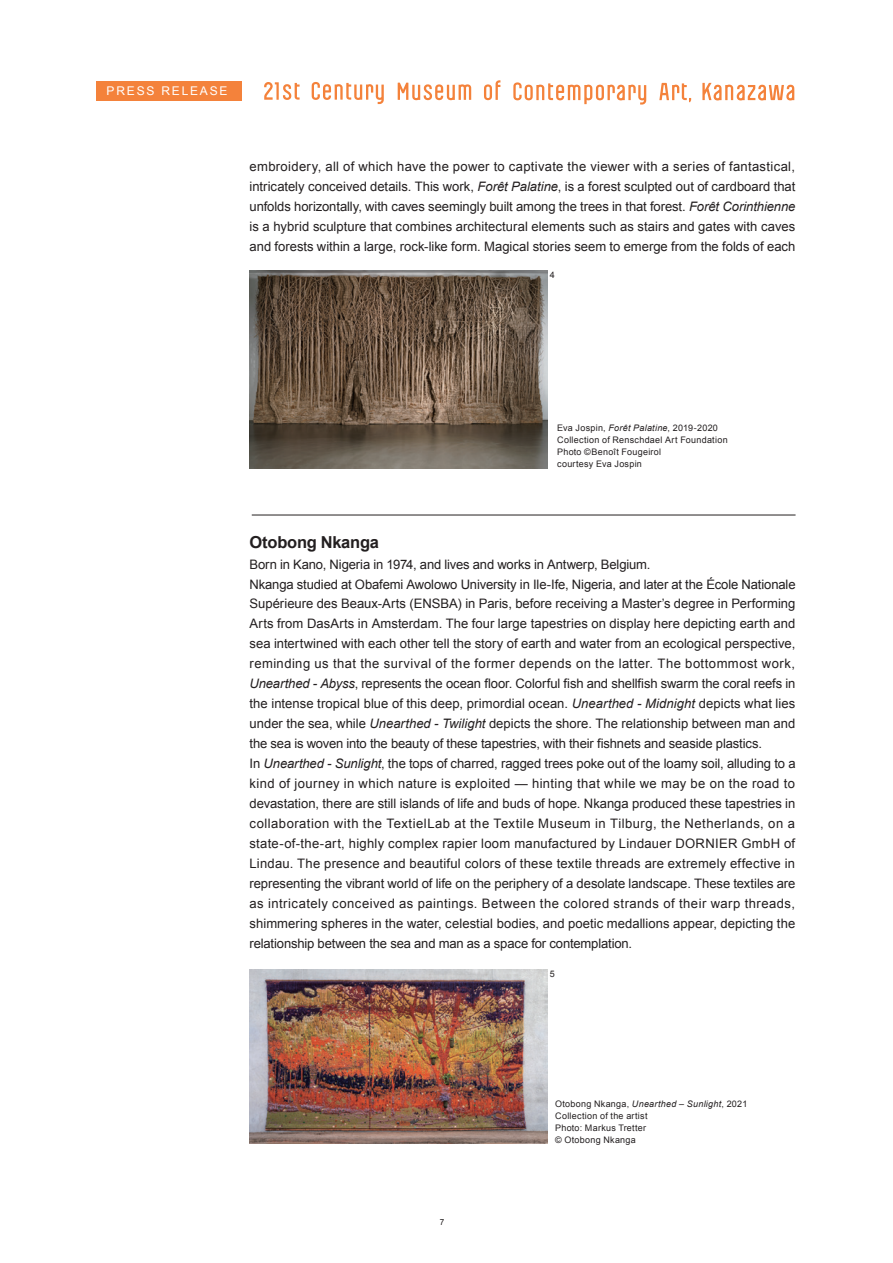
<style>
.page{position:relative;width:893px;height:1263px;background:#fff}
.page>*{position:absolute;margin:0;border:0;box-sizing:border-box;transform-origin:0 0}
.t1{font:700 16.5px "Arial";letter-spacing:-.015em;color:#231f20}
.t2{font:13.05px/20px "Arial";color:#231f20;text-align:justify}
.t3{font:12px "Arial";letter-spacing:.15em;color:#fff}
.t4{font:9px/12px "Arial";letter-spacing:.03em;color:#231f20}
.t5{font:8.25px "Arial";color:#231f20}
.s1{font-style:italic}
</style>
<div class="page">
<svg style="left:312px;top:82px;width:72px;height:22px"></svg>
<svg style="left:264px;top:82px;width:36px;height:18px"></svg>
<svg style="left:484px;top:80px;width:16px;height:20px"></svg>
<svg style="left:398px;top:83px;width:73px;height:17px"></svg>
<svg style="left:659px;top:83px;width:32px;height:19px"></svg>
<svg style="left:513px;top:82px;width:133px;height:23px"></svg>
<svg style="left:702px;top:83px;width:92px;height:17px"></svg>
<div style="left:96px;top:81px;width:146px;height:19px;background:#f4823b"></div>
<img style="left:250px;top:270px;width:297px;height:199px">
<img style="left:250px;top:970px;width:297px;height:173px">
<hr style="left:252px;top:515px;width:544px;height:1px;background:#231f20">
<p class="t3" style="left:107px;top:84px;width:122px">PRESS RELEASE</p>
<p class="t2" style="left:250px;top:157px;width:547px">embroidery, all of which have the power to captivate the viewer with a series of fantastical, intricately conceived details. This work, <span class="s1">Forêt Palatine</span>, is a forest sculpted out of cardboard that unfolds horizontally, with caves seemingly built among the trees in that forest. <span class="s1">Forêt Corinthienne </span>is a hybrid sculpture that combines architectural elements such as stairs and gates with caves and forests within a large, rock-like form. Magical stories seem to emerge from the folds of each</p>
<p class="t4" style="left:550px;top:269px;width:7px">4</p>
<p class="t4" style="left:557px;top:422px;width:172px">Eva Jospin, <span class="s1">Forêt Palatine</span>, 2019-2020<br>Collection of Renschdael Art Foundation<br>Photo ©Benoît Fougeirol<br>courtesy Eva Jospin</p>
<p class="t1" style="left:250px;top:532px;width:131px">Otobong Nkanga</p>
<p class="t2" style="left:250px;top:554px;width:548px;text-align:left">Born in Kano, Nigeria in 1974, and lives and works in Antwerp, Belgium.<br>Nkanga studied at Obafemi Awolowo University in Ile-Ife, Nigeria, and later at the École Nationale Supérieure des Beaux-Arts (ENSBA) in Paris, before receiving a Master’s degree in Performing Arts from DasArts in Amsterdam. The four large tapestries on display here depicting earth and sea intertwined with each other tell the story of earth and water from an ecological perspective, reminding us that the survival of the former depends on the latter. The bottommost work, <span class="s1">Unearthed - Abyss</span>, represents the ocean floor. Colorful fish and shellfish swarm the coral reefs in the intense tropical blue of this deep, primordial ocean. <span class="s1">Unearthed - Midnight</span> depicts what lies under the sea, while <span class="s1">Unearthed - Twilight</span> depicts the shore. The relationship between man and the sea is woven into the beauty of these tapestries, with their fishnets and seaside plastics.<br>In <span class="s1">Unearthed - Sunlight</span>, the tops of charred, ragged trees poke out of the loamy soil, alluding to a kind of journey in which nature is exploited — hinting that while we may be on the road to devastation, there are still islands of life and buds of hope. Nkanga produced these tapestries in collaboration with the TextielLab at the Textile Museum in Tilburg, the Netherlands, on a state-of-the-art, highly complex rapier loom manufactured by Lindauer DORNIER GmbH of Lindau. The presence and beautiful colors of these textile threads are extremely effective in representing the vibrant world of life on the periphery of a desolate landscape. These textiles are as intricately conceived as paintings. Between the colored strands of their warp threads, shimmering spheres in the water, celestial bodies, and poetic medallions appear, depicting the relationship between the sea and man as a space for contemplation.</p>
<p class="t4" style="left:550px;top:968px;width:7px">5</p>
<p class="t5" style="left:440px;top:1217px;width:6px">7</p>
<p class="t4" style="left:555px;top:1098px;width:194px">Otobong Nkanga, <span class="s1">Unearthed – Sunlight</span>, 2021<br>Collection of the artist<br>Photo: Markus Tretter<br>© Otobong Nkanga</p>
</div>
